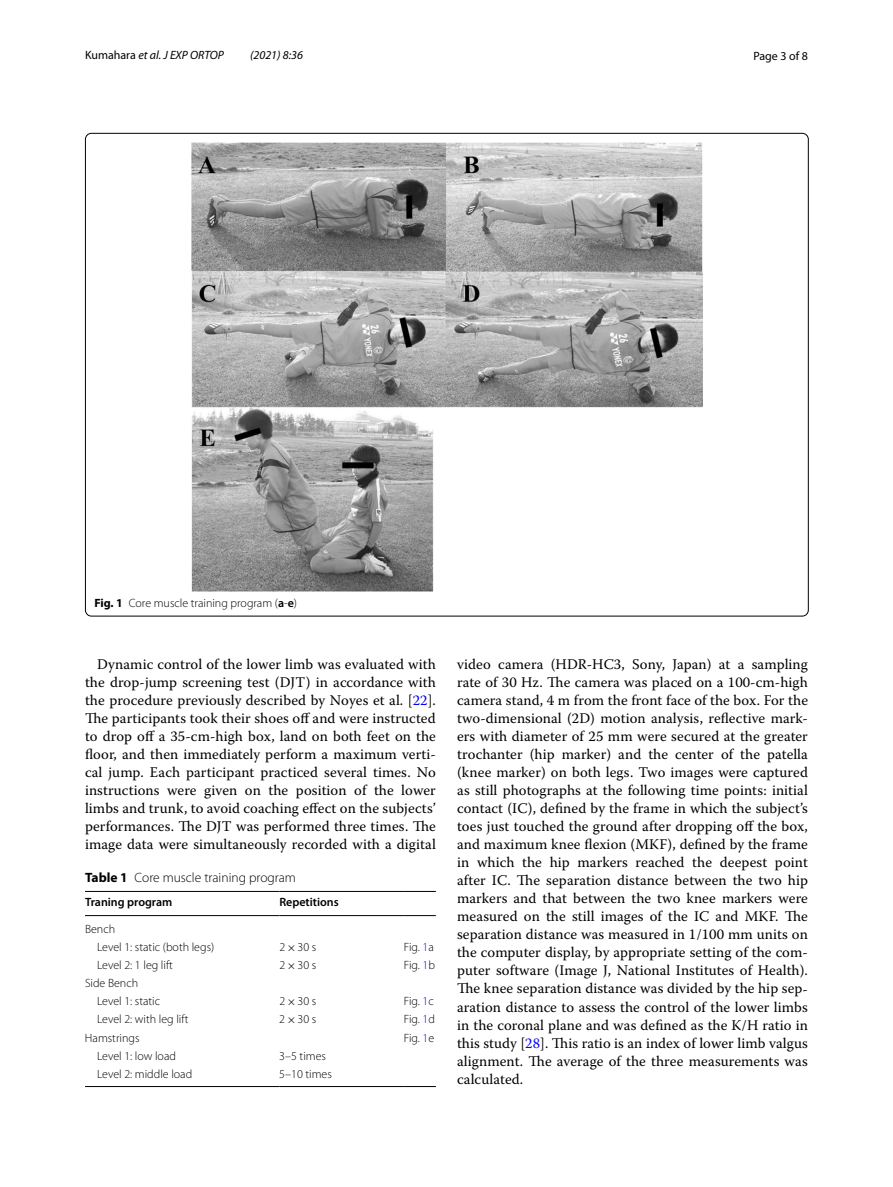
<style>
.page{position:relative;width:893px;height:1187px;background:#fff}
.page>*{position:absolute;margin:0;border:0;box-sizing:border-box;transform-origin:0 0}
.t1{font:14.7px/18px "Warnock Pro";letter-spacing:.005em;color:#000;text-align:justify}
.t2{font:300 13.5px "Myriad Pro";color:#000}
.t3{font:300 12px/18.1px "Myriad Pro";color:#000}
.t4{font:italic 12px "Myriad Pro";color:#000}
.t5{font:600 12px "Myriad Pro";color:#000}
.t6{font:12px "Myriad Pro";color:#000}
.s1{font-style:normal}
.s2{font-weight:700}
.s3{font-weight:600}
.s4{color:#00f}
.s5{font-family:"MTSY";font-weight:400}
</style>
<div class="page">
<img style="left:192px;top:142px;width:510px;height:449px">
<hr style="left:85px;top:891px;width:194px;height:1px;background:#000">
<hr style="left:85px;top:915px;width:194px;height:1px;background:#000">
<hr style="left:279px;top:891px;width:125px;height:1px;background:#000">
<hr style="left:279px;top:915px;width:125px;height:1px;background:#000">
<hr style="left:404px;top:891px;width:32px;height:1px;background:#000">
<hr style="left:404px;top:915px;width:32px;height:1px;background:#000">
<hr style="left:85px;top:1086px;width:194px;height:1px;background:#000">
<hr style="left:279px;top:1086px;width:125px;height:1px;background:#000">
<hr style="left:404px;top:1086px;width:32px;height:1px;background:#000">
<p class="t4" style="left:85px;top:48px;width:140px"><span class="s1">Kumahara</span> et al. J EXP ORTOP</p>
<p class="t4" style="left:250px;top:48px;width:54px">(2021) 8:36</p>
<p class="t6" style="left:753px;top:48px;width:56px">Page 3 of 8</p>
<p class="t3" style="left:94px;top:593px;width:204px"><span class="s2">Fig. 1</span> Core muscle training program (<span class="s3">a</span>-<span class="s3">e</span>)</p>
<p class="t1" style="left:85px;top:655px;width:352px;text-indent:12px">Dynamic control of the lower limb was evaluated with the drop-jump screening test (DJT) in accordance with the procedure previously described by Noyes et al. [<span class="s4">22</span>].<br>The participants took their shoes off and were instructed to drop off a 35-cm-high box, land on both feet on the floor, and then immediately perform a maximum verti&shy;cal jump. Each participant practiced several times. No instructions were given on the position of the lower limbs and trunk, to avoid coaching effect on the subjects’ performances. The DJT was performed three times. The image data were simultaneously recorded with a digital</p>
<p class="t1" style="left:457px;top:655px;width:352px">video camera (HDR-HC3, Sony, Japan) at a sampling rate of 30 Hz. The camera was placed on a 100-cm-high camera stand, 4 m from the front face of the box. For the two-dimensional (2D) motion analysis, reflective mark&shy;ers with diameter of 25 mm were secured at the greater trochanter (hip marker) and the center of the patella (knee marker) on both legs. Two images were captured as still photographs at the following time points: initial contact (IC), defined by the frame in which the subject’s toes just touched the ground after dropping off the box, and maximum knee flexion (MKF), defined by the frame in which the hip markers reached the deepest point after IC. The separation distance between the two hip markers and that between the two knee markers were measured on the still images of the IC and MKF. The separation distance was measured in 1/100 mm units on the computer display, by appropriate setting of the com&shy;puter software (Image J, National Institutes of Health).<br>The knee separation distance was divided by the hip sep&shy;aration distance to assess the control of the lower limbs in the coronal plane and was defined as the K/H ratio in this study [<span class="s4">28</span>]. This ratio is an index of lower limb valgus alignment. The average of the three measurements was calculated.</p>
<p class="t2" style="left:85px;top:869px;width:212px"><span class="s2">Table 1</span> Core muscle training program</p>
<p class="t5" style="left:85px;top:894px;width:89px">Traning program</p>
<p class="t5" style="left:279px;top:894px;width:61px">Repetitions</p>
<p class="t3" style="left:97px;top:919px;width:119px;text-indent:-12px">Bench<br>Level 1: static (both legs)</p>
<p class="t3" style="left:279px;top:937px;width:39px">2<span class="s5">×</span>30s</p>
<p class="t3" style="left:404px;top:937px;width:32px">Fig. <span class="s4">1</span>a</p>
<p class="t3" style="left:97px;top:955px;width:77px">Level 2: 1 leg lift</p>
<p class="t3" style="left:279px;top:955px;width:39px">2<span class="s5">×</span>30s</p>
<p class="t3" style="left:404px;top:955px;width:33px">Fig. <span class="s4">1</span>b</p>
<p class="t3" style="left:97px;top:974px;width:65px;text-indent:-12px">Side Bench<br>Level 1: static</p>
<p class="t3" style="left:279px;top:992px;width:39px">2<span class="s5">×</span>30s</p>
<p class="t3" style="left:404px;top:992px;width:31px">Fig. <span class="s4">1</span>c</p>
<p class="t3" style="left:97px;top:1010px;width:93px">Level 2: with leg lift</p>
<p class="t3" style="left:279px;top:1010px;width:39px">2<span class="s5">×</span>30s</p>
<p class="t3" style="left:404px;top:1010px;width:33px">Fig. <span class="s4">1</span>d</p>
<p class="t3" style="left:85px;top:1028px;width:56px">Hamstrings</p>
<p class="t3" style="left:404px;top:1028px;width:32px">Fig. <span class="s4">1</span>e</p>
<p class="t3" style="left:97px;top:1046px;width:81px">Level 1: low load</p>
<p class="t3" style="left:279px;top:1046px;width:48px">3–5 times</p>
<p class="t3" style="left:97px;top:1064px;width:97px">Level 2: middle load</p>
<p class="t3" style="left:279px;top:1064px;width:54px">5–10 times</p>
</div>
